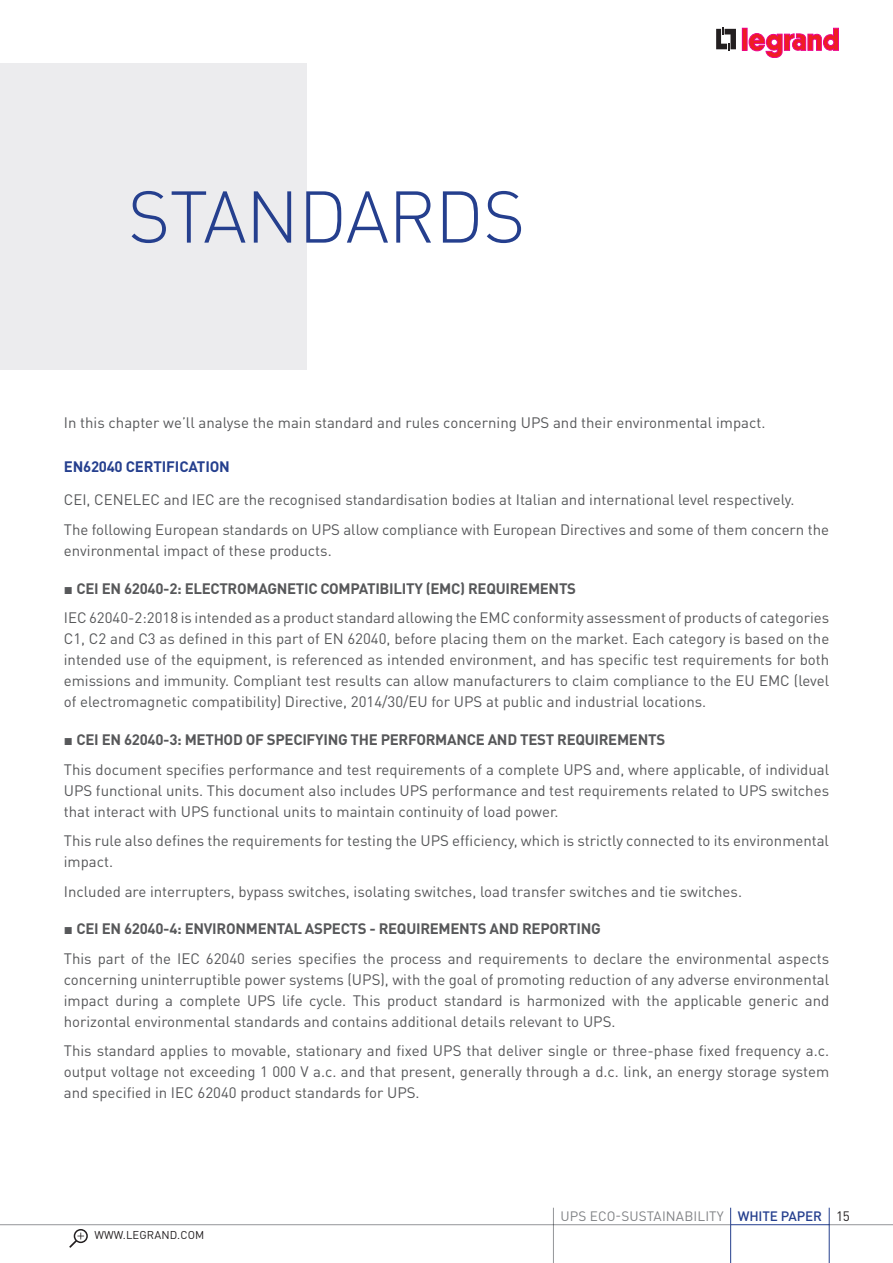
<style>
.page{position:relative;width:893px;height:1263px;background:#fff}
.page>*{position:absolute;margin:0;border:0;box-sizing:border-box;transform-origin:0 0}
.t1{font:300 72px "DIN Pro";letter-spacing:-.01em;color:#253f8e}
.t2{font:15px/21px "DIN Pro";color:#57585a}
.t3{font:700 15px "DIN Pro";letter-spacing:-.01em;color:#253f8e}
.t4{font:13.5px "DIN Pro";letter-spacing:.01em;color:#808285}
.t5{font:13.5px "DIN Pro";color:#231f20}
.t6{font:11.25px "DIN Pro";letter-spacing:.01em;color:#231f20}
.s1{font-family:"Arial";font-weight:700}
.s2{font-weight:700}
.s3{font-weight:500;color:#253f8e}
</style>
<div class="page">
<svg style="left:716px;top:27px;width:20px;height:24px"></svg>
<div style="left:742px;top:28px;width:5px;height:22px;background:#ee1d23"></div>
<div style="left:742px;top:28px;width:5px;height:23px;border:1px solid #ed028c"></div>
<svg style="left:748px;top:28px;width:91px;height:30px"></svg>
<div style="left:74px;top:1229px;width:14px;height:14px;border:2px solid #231f20;border-radius:50%"></div>
<svg style="left:69px;top:1232px;width:15px;height:16px"></svg>
<hr style="left:829px;top:1208px;width:1px;height:55px;background:#253f8e">
<hr style="left:829px;top:1224px;width:64px;height:1px;background:#939598">
<hr style="left:731px;top:1224px;width:98px;height:1px;background:#253f8e">
<hr style="left:0;top:1224px;width:730px;height:1px;background:#939598">
<hr style="left:730px;top:1208px;width:1px;height:55px;background:#253f8e">
<hr style="left:553px;top:1208px;width:1px;height:55px;background:#939598">
<div style="left:0;top:64px;width:306px;height:306px;background:#ececee"></div>
<h1 class="t1" style="left:128px;top:168px;width:399px">STANDARDS</h1>
<p class="t2" style="left:64px;top:412px;width:703px">In this chapter we’ll analyse the main standard and rules concerning UPS and their environmental impact.</p>
<p class="t3" style="left:64px;top:456px;width:168px">EN62040 CERTIFICATION</p>
<p class="t2" style="left:64px;top:485px;width:767px;line-height:29.5px">CEI, CENELEC and IEC are the recognised standardisation bodies at Italian and international level respectively.<br>The following European standards on UPS allow compliance with European Directives and some of them concern the</p>
<p class="t2" style="left:64px;top:539px;width:269px">environmental impact of these products.</p>
<p class="t2" style="left:64px;top:573px;width:767px;line-height:29.5px"><span class="s1">■</span> <span class="s2">CEI EN 62040-2: ELECTROMAGNETIC COMPATIBILITY (EMC) REQUIREMENTS<br></span>IEC 62040-2:2018 is intended as a product standard allowing the EMC conformity assessment of products of categories</p>
<p class="t2" style="left:64px;top:628px;width:767px;text-align:justify">C1, C2 and C3 as defined in this part of EN 62040, before placing them on the market. Each category is based on the intended use of the equipment, is referenced as intended environment, and has specific test requirements for both emissions and immunity. Compliant test results can allow manufacturers to claim compliance to the EU EMC (level of electromagnetic compatibility) Directive, 2014/30/EU for UPS at public and industrial locations.</p>
<p class="t2" style="left:64px;top:724px;width:767px;line-height:29.5px"><span class="s1">■</span> <span class="s2">CEI EN 62040-3: METHOD OF SPECIFYING THE PERFORMANCE AND TEST REQUIREMENTS<br></span>This document specifies performance and test requirements of a complete UPS and, where applicable, of individual</p>
<p class="t2" style="left:64px;top:779px;width:767px">UPS functional units. This document also includes UPS performance and test requirements related to UPS switches that interact with UPS functional units to maintain continuity of load power.</p>
<p class="t2" style="left:64px;top:829px;width:767px">This rule also defines the requirements for testing the UPS efficiency, which is strictly connected to its environmental impact.</p>
<p class="t2" style="left:64px;top:880px;width:680px">Included are interrupters, bypass switches, isolating switches, load transfer switches and tie switches.</p>
<p class="t2" style="left:64px;top:913px;width:767px;line-height:29.5px"><span class="s1">■</span> <span class="s2">CEI EN 62040-4: ENVIRONMENTAL ASPECTS - REQUIREMENTS AND REPORTING<br></span>This part of the IEC 62040 series specifies the process and requirements to declare the environmental aspects</p>
<p class="t2" style="left:64px;top:968px;width:767px;text-align:justify">concerning uninterruptible power systems (UPS), with the goal of promoting reduction of any adverse environmental impact during a complete UPS life cycle. This product standard is harmonized with the applicable generic and horizontal environmental standards and contains additional details relevant to UPS.</p>
<p class="t2" style="left:64px;top:1040px;width:767px;text-align:justify">This standard applies to movable, stationary and fixed UPS that deliver single or three-phase fixed frequency a.c. output voltage not exceeding 1 000 V a.c. and that present, generally through a d.c. link, an energy storage system and specified in IEC 62040 product standards for UPS.</p>
<p class="t6" style="left:94px;top:1227px;width:111px">WWW.LEGRAND.COM</p>
<p class="t4" style="left:560px;top:1207px;width:263px">UPS ECO-SUSTAINABILITY <span class="s3">WHITE PAPER</span></p>
<p class="t5" style="left:836px;top:1207px;width:15px">15</p>
</div>
